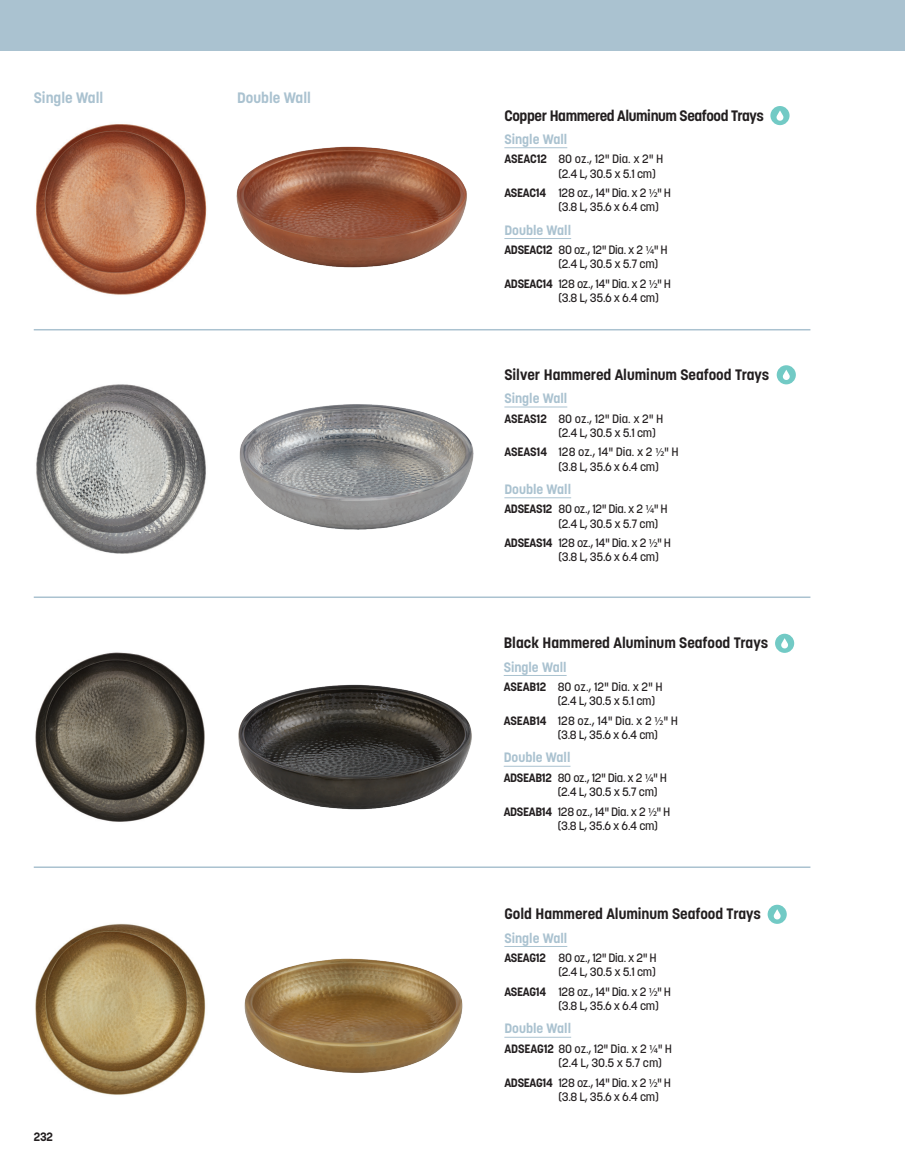
<style>
.page{position:relative;width:905px;height:1175px;background:#fff}
.page>*{position:absolute;margin:0;border:0;box-sizing:border-box;transform-origin:0 0}
.product-family{font:700 15px "Korolev";color:#231f20}
.product-family-colle{font:700 15px "Korolev";letter-spacing:-.025em;color:#231f20}
.product-family-2{font:700 15px "Korolev";color:#aac2d0}
.product-name{font:700 13.5px "Korolev";color:#aac2d0}
.line-1-indent_1{font:500 12px "Korolev";letter-spacing:-.025em;color:#231f20}
.line-2-indent_1{font:500 12px "Korolev";letter-spacing:-.025em;color:#231f20}
.line-1-indent_1-2{font:500 12px "Korolev";color:#231f20}
.t1{font:700 12px "Korolev";color:#231f20}
.s1{font-weight:700}
.s2{font-family:"Myriad Pro";font-weight:400}
</style>
<div class="page">
<img style="left:36px;top:124px;width:171px;height:171px">
<img style="left:36px;top:384px;width:170px;height:170px">
<img style="left:35px;top:652px;width:170px;height:170px">
<img style="left:35px;top:923px;width:171px;height:172px">
<img style="left:238px;top:684px;width:234px;height:126px">
<img style="left:236px;top:146px;width:231px;height:122px">
<img style="left:244px;top:958px;width:219px;height:115px">
<img style="left:239px;top:404px;width:235px;height:126px">
<div style="left:0;top:0;width:904px;height:51px;background:#aac2d0"></div>
<hr style="left:34px;top:329px;width:776px;height:1px;background:#aac2d0">
<hr style="left:34px;top:596px;width:776px;height:2px;background:#aac2d0">
<hr style="left:34px;top:866px;width:776px;height:2px;background:#aac2d0">
<hr style="left:504px;top:147px;width:63px;height:1px;background:#aac2d0">
<hr style="left:504px;top:238px;width:67px;height:1px;background:#aac2d0">
<div style="left:770px;top:106px;width:19px;height:19px;background:#72cac5;border-radius:50%"></div>
<svg style="left:776px;top:110px;width:7px;height:11px"></svg>
<hr style="left:504px;top:406px;width:63px;height:1px;background:#aac2d0">
<hr style="left:504px;top:497px;width:67px;height:1px;background:#aac2d0">
<div style="left:776px;top:365px;width:19px;height:19px;background:#72cac5;border-radius:50%"></div>
<svg style="left:782px;top:370px;width:7px;height:10px"></svg>
<hr style="left:503px;top:675px;width:63px;height:1px;background:#aac2d0">
<hr style="left:503px;top:766px;width:67px;height:1px;background:#aac2d0">
<div style="left:775px;top:633px;width:19px;height:20px;background:#72cac5;border-radius:50%"></div>
<svg style="left:781px;top:638px;width:7px;height:11px"></svg>
<hr style="left:504px;top:946px;width:63px;height:1px;background:#aac2d0">
<hr style="left:504px;top:1036px;width:67px;height:1px;background:#aac2d0">
<div style="left:767px;top:904px;width:19px;height:19px;background:#72cac5;border-radius:50%"></div>
<svg style="left:773px;top:909px;width:7px;height:10px"></svg>
<p class="product-family-2" style="left:34px;top:89px;width:71px">Single Wall</p>
<p class="product-family-2" style="left:237px;top:89px;width:75px">Double Wall</p>
<p class="t1" style="left:34px;top:1129px;width:21px">232</p>
<p class="product-family-colle" style="left:504px;top:106px;width:261px">Copper Hammered Aluminum Seafood Trays</p>
<p class="product-name" style="left:504px;top:131px;width:64px">Single Wall</p>
<p class="line-1-indent_1" style="left:504px;top:152px;width:160px"><span class="s1">ASEAC12</span> 80 oz., 12" Dia. x 2" H</p>
<p class="line-2-indent_1" style="left:558px;top:166px;width:99px">(2.4 L, 30.5 x 5.1 cm)</p>
<p class="line-1-indent_1" style="left:504px;top:185px;width:168px"><span class="s1">ASEAC14</span> 128 oz., 14" Dia. x 2 <span class="s2">1/2</span>" H</p>
<p class="line-2-indent_1" style="left:558px;top:200px;width:102px">(3.8 L, 35.6 x 6.4 cm)</p>
<p class="product-name" style="left:504px;top:221px;width:68px">Double Wall</p>
<p class="line-1-indent_1" style="left:504px;top:242px;width:165px"><span class="s1">ADSEAC12</span> 80 oz., 12" Dia. x 2 <span class="s2">1/4</span>" H</p>
<p class="line-2-indent_1" style="left:558px;top:257px;width:101px">(2.4 L, 30.5 x 5.7 cm)</p>
<p class="line-1-indent_1" style="left:504px;top:276px;width:168px"><span class="s1">ADSEAC14</span> 128 oz., 14" Dia. x 2 <span class="s2">1/2</span>" H</p>
<p class="line-2-indent_1" style="left:558px;top:290px;width:102px">(3.8 L, 35.6 x 6.4 cm)</p>
<p class="product-family" style="left:504px;top:365px;width:266px">Silver Hammered Aluminum Seafood Trays</p>
<p class="product-name" style="left:504px;top:390px;width:64px">Single Wall</p>
<p class="line-1-indent_1" style="left:504px;top:411px;width:160px"><span class="s1">ASEAS12</span> 80 oz., 12" Dia. x 2" H</p>
<p class="line-2-indent_1" style="left:558px;top:425px;width:99px">(2.4 L, 30.5 x 5.1 cm)</p>
<p class="line-1-indent_1-2" style="left:504px;top:444px;width:176px"><span class="s1">ASEAS14</span> 128 oz., 14" Dia. x 2 <span class="s2">1/2</span>" H</p>
<p class="line-2-indent_1" style="left:558px;top:459px;width:102px">(3.8 L, 35.6 x 6.4 cm)</p>
<p class="product-name" style="left:504px;top:480px;width:68px">Double Wall</p>
<p class="line-1-indent_1" style="left:504px;top:501px;width:165px"><span class="s1">ADSEAS12</span> 80 oz., 12" Dia. x 2 <span class="s2">1/4</span>" H</p>
<p class="line-2-indent_1" style="left:558px;top:516px;width:101px">(2.4 L, 30.5 x 5.7 cm)</p>
<p class="line-1-indent_1" style="left:504px;top:535px;width:168px"><span class="s1">ADSEAS14</span> 128 oz., 14" Dia. x 2 <span class="s2">1/2</span>" H</p>
<p class="line-2-indent_1" style="left:558px;top:549px;width:102px">(3.8 L, 35.6 x 6.4 cm)</p>
<p class="product-family" style="left:503px;top:633px;width:266px">Black Hammered Aluminum Seafood Trays</p>
<p class="product-name" style="left:503px;top:658px;width:64px">Single Wall</p>
<p class="line-1-indent_1" style="left:503px;top:679px;width:160px"><span class="s1">ASEAB12</span> 80 oz., 12" Dia. x 2" H</p>
<p class="line-2-indent_1" style="left:557px;top:693px;width:99px">(2.4 L, 30.5 x 5.1 cm)</p>
<p class="line-1-indent_1-2" style="left:503px;top:713px;width:176px"><span class="s1">ASEAB14</span> 128 oz., 14" Dia. x 2 <span class="s2">1/2</span>" H</p>
<p class="line-2-indent_1" style="left:557px;top:727px;width:102px">(3.8 L, 35.6 x 6.4 cm)</p>
<p class="product-name" style="left:503px;top:749px;width:68px">Double Wall</p>
<p class="line-1-indent_1" style="left:503px;top:770px;width:165px"><span class="s1">ADSEAB12</span> 80 oz., 12" Dia. x 2 <span class="s2">1/4</span>" H</p>
<p class="line-2-indent_1" style="left:557px;top:784px;width:101px">(2.4 L, 30.5 x 5.7 cm)</p>
<p class="line-1-indent_1" style="left:503px;top:804px;width:168px"><span class="s1">ADSEAB14</span> 128 oz., 14" Dia. x 2 <span class="s2">1/2</span>" H</p>
<p class="line-2-indent_1" style="left:557px;top:818px;width:102px">(3.8 L, 35.6 x 6.4 cm)</p>
<p class="product-family" style="left:504px;top:904px;width:258px">Gold Hammered Aluminum Seafood Trays</p>
<p class="product-name" style="left:504px;top:929px;width:64px">Single Wall</p>
<p class="line-1-indent_1" style="left:504px;top:950px;width:154px"><span class="s1">ASEAG12</span> 80 oz., 12" Dia. x 2" H</p>
<p class="line-2-indent_1" style="left:558px;top:964px;width:99px">(2.4 L, 30.5 x 5.1 cm)</p>
<p class="line-1-indent_1" style="left:504px;top:984px;width:168px"><span class="s1">ASEAG14</span> 128 oz., 14" Dia. x 2 <span class="s2">1/2</span>" H</p>
<p class="line-2-indent_1" style="left:558px;top:998px;width:102px">(3.8 L, 35.6 x 6.4 cm)</p>
<p class="product-name" style="left:504px;top:1020px;width:68px">Double Wall</p>
<p class="line-1-indent_1" style="left:504px;top:1041px;width:169px"><span class="s1">ADSEAG12</span> 80 oz., 12" Dia. x 2 <span class="s2">1/4</span>" H</p>
<p class="line-2-indent_1" style="left:558px;top:1055px;width:105px">(2.4 L, 30.5 x 5.7 cm)</p>
<p class="line-1-indent_1" style="left:504px;top:1074px;width:168px"><span class="s1">ADSEAG14</span> 128 oz., 14" Dia. x 2 <span class="s2">1/2</span>" H</p>
<p class="line-2-indent_1" style="left:558px;top:1089px;width:102px">(3.8 L, 35.6 x 6.4 cm)</p>
</div>
